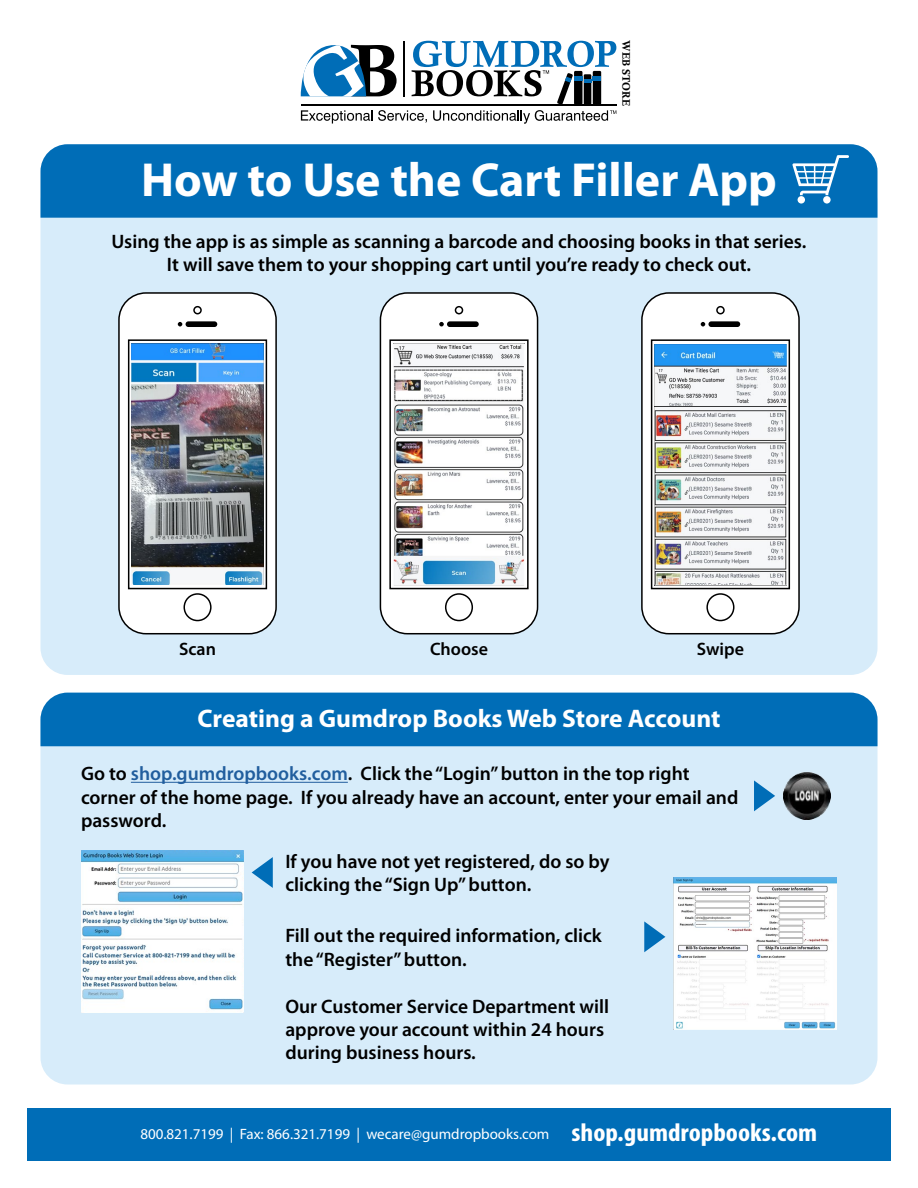
<style>
.page{position:relative;width:918px;height:1188px;background:#fff}
.page>*{position:absolute;margin:0;border:0;box-sizing:border-box;transform-origin:0 0}
.t1{font:700 48px "Myriad Pro";color:#fff}
.t2{font:700 25.5px "Myriad Pro";color:#fff}
.t3{font:600 19.5px/23.4px "Myriad Pro";color:#000}
.t4{font:600 18px "Myriad Pro";color:#000}
.t5{font:15px "Myriad Pro";color:#fff}
.t6{font:10.8px "Calis MT Bol";color:#000}
.s1{color:#215e9e}
.s2{font-weight:700;font-stretch:condensed;font-size:25.5px}
</style>
<div class="page">
<div style="left:40px;top:175px;width:838px;height:500px;background:#d7ecfa;border-radius:27px"></div>
<div style="left:380px;top:293px;width:158px;height:341px;background:#fff;border-radius:27px"></div>
<div style="left:380px;top:292px;width:158px;height:342px;border:2px solid #000;border-radius:27px"></div>
<div style="left:455px;top:306px;width:8px;height:8px;border:2px solid #000;border-radius:50%"></div>
<div style="left:445px;top:593px;width:28px;height:28px;border:2px solid #000;border-radius:50%"></div>
<svg style="left:439px;top:322px;width:5px;height:4px"></svg>
<div style="left:447px;top:321px;width:32px;height:6px;background:#000;border-radius:3px"></div>
<img style="left:394px;top:344px;width:130px;height:241px">
<div style="left:389px;top:339px;width:140px;height:250px;border:2px solid #000"></div>
<div style="left:119px;top:293px;width:157px;height:341px;background:#fff;border-radius:27px"></div>
<div style="left:118px;top:292px;width:159px;height:342px;border:2px solid #000;border-radius:27px"></div>
<div style="left:193px;top:306px;width:9px;height:8px;border:2px solid #000;border-radius:50%"></div>
<div style="left:183px;top:593px;width:29px;height:28px;border:2px solid #000;border-radius:50%"></div>
<svg style="left:178px;top:322px;width:4px;height:4px"></svg>
<div style="left:186px;top:321px;width:31px;height:6px;background:#000;border-radius:3px"></div>
<img style="left:131px;top:344px;width:133px;height:241px">
<div style="left:128px;top:339px;width:139px;height:250px;border:2px solid #000"></div>
<div style="left:642px;top:293px;width:157px;height:341px;background:#fff;border-radius:27px"></div>
<div style="left:641px;top:292px;width:159px;height:342px;border:2px solid #000;border-radius:27px"></div>
<div style="left:716px;top:306px;width:9px;height:8px;border:2px solid #000;border-radius:50%"></div>
<div style="left:706px;top:593px;width:29px;height:28px;border:2px solid #000;border-radius:50%"></div>
<svg style="left:701px;top:322px;width:4px;height:4px"></svg>
<div style="left:708px;top:321px;width:32px;height:6px;background:#000;border-radius:3px"></div>
<img style="left:654px;top:345px;width:133px;height:240px">
<div style="left:651px;top:339px;width:139px;height:250px;border:2px solid #000"></div>
<div style="left:40px;top:144px;width:838px;height:74px;background:#006db7"></div>
<div style="left:27px;top:1108px;width:864px;height:53px;background:#006db7"></div>
<svg style="left:792px;top:155px;width:57px;height:40px;background:#4695ca"></svg>
<div style="left:823px;top:196px;width:8px;height:8px;background:#fff;border-radius:50%"></div>
<div style="left:798px;top:196px;width:7px;height:8px;background:#fff;border-radius:50%"></div>
<svg style="left:301px;top:41px;width:315px;height:83px"></svg>
<div style="left:40px;top:693px;width:838px;height:391px;background:#d7ecfa;border-radius:27px"></div>
<div style="left:40px;top:693px;width:838px;height:53px;background:#006db7"></div>
<img style="left:674px;top:877px;width:163px;height:153px">
<hr style="left:131px;top:782px;width:217px;height:1px;background:#215e9e">
<img style="left:783px;top:772px;width:48px;height:48px">
<svg style="left:754px;top:780px;width:21px;height:31px"></svg>
<img style="left:81px;top:850px;width:163px;height:163px">
<svg style="left:252px;top:857px;width:21px;height:31px"></svg>
<svg style="left:644px;top:921px;width:21px;height:31px"></svg>
<p class="t6" style="left:632px;top:40px;width:67px;rotate:90deg">WEB STORE</p>
<p class="t1" style="left:141px;top:153px;width:637px">How to Use the Cart Filler App</p>
<p class="t3" style="left:112px;top:230px;width:696px">Using the app is as simple as scanning a barcode and choosing books in that series.</p>
<p class="t3" style="left:167px;top:253px;width:586px">It will save them to your shopping cart until you’re ready to check out.</p>
<p class="t4" style="left:179px;top:639px;width:38px">Scan</p>
<p class="t4" style="left:430px;top:639px;width:59px">Choose</p>
<p class="t4" style="left:697px;top:639px;width:49px">Swipe</p>
<p class="t2" style="left:198px;top:704px;width:524px">Creating a Gumdrop Books Web Store Account</p>
<p class="t3" style="left:81px;top:762px;width:659px">Go to <span class="s1">shop.gumdropbooks.com</span>. Click the “Login” button in the top right corner of the home page. If you already have an account, enter your email and password.</p>
<p class="t3" style="left:285px;top:850px;width:326px">If you have not yet registered, do so by clicking the “Sign Up” button.</p>
<p class="t3" style="left:285px;top:924px;width:318px">Fill out the required information, click the “Register” button.</p>
<p class="t3" style="left:285px;top:995px;width:325px">Our Customer Service Department will approve your account within 24 hours during business hours.</p>
<p class="t5" style="left:140px;top:1126px;width:678px">800.821.7199 | Fax: 866.321.7199 | wecare@gumdropbooks.com <span class="s2">shop.gumdropbooks.com</span></p>
</div>
